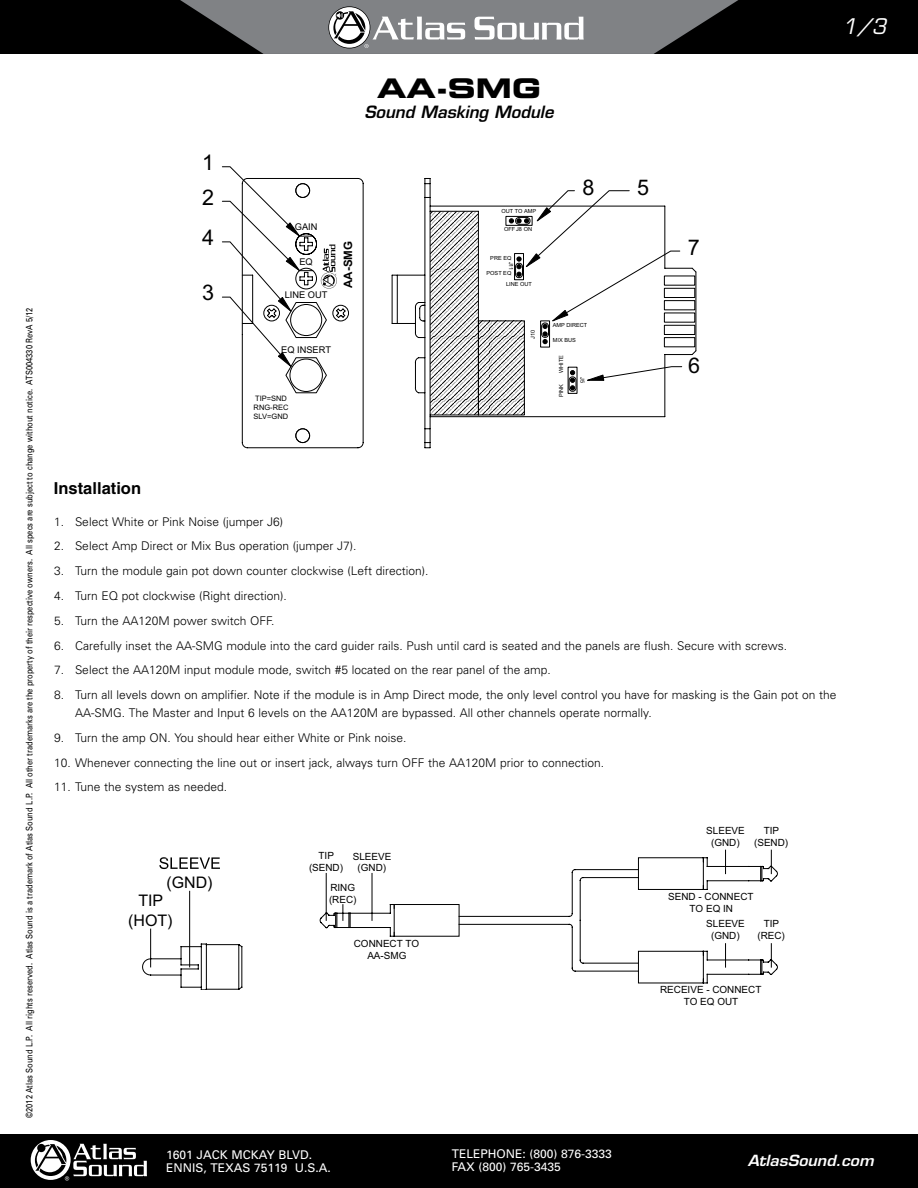
<style>
.page{position:relative;width:918px;height:1188px;background:#fff}
.page>*{position:absolute;margin:0;border:0;box-sizing:border-box;transform-origin:0 0}
.t1{font:27px "Eurostile LT Std Bold Ex 2";color:#000}
.t2{font:21.6px "Arial";color:#000}
.t3{font:italic 21px "Eurostile LT Std";color:#fff}
.t4{font:italic 600 16.5px "Eurostile LT Std";color:#000}
.t5{font:700 16.5px "Helvetica";color:#000}
.t6{font:15.9px/19.2px "Arial";color:#000;text-align:center}
.t7{font:italic 600 15px "Eurostile LT Std";color:#fff;scale:1.05 1}
.t8{font:300 12px/18px "Univers";color:#000}
.t9{font:12px/13.5px "Univers";color:#fff}
.t10{font:700 11.55px "Arial";color:#000}
.t11{font:9.9px/12px "Arial";color:#000;text-align:center}
.t12{font:9.3px "Arial";color:#000}
.t13{font:9px "Univers";color:#000;scale:.83 1}
.t14{font:7.5px/9px "Arial";color:#000}
.t15{font:5.55px "Arial";color:#000}
</style>
<div class="page">
<div style="left:0;top:0;width:918px;height:54px;background:#000"></div>
<svg style="left:180px;top:0;width:558px;height:54px"></svg>
<div style="left:0;top:1134px;width:918px;height:54px;background:#000"></div>
<svg style="left:30px;top:1140px;width:117px;height:41px"></svg>
<svg style="left:414px;top:178px;width:252px;height:270px"></svg>
<svg style="left:478px;top:368px;width:46px;height:47px"></svg>
<svg style="left:430px;top:368px;width:48px;height:47px"></svg>
<svg style="left:222px;top:166px;width:142px;height:282px"></svg>
<svg style="left:277px;top:190px;width:232px;height:178px"></svg>
<svg style="left:509px;top:190px;width:186px;height:202px"></svg>
<svg style="left:319px;top:873px;width:74px;height:64px"></svg>
<svg style="left:393px;top:849px;width:385px;height:135px"></svg>
<svg style="left:142px;top:929px;width:100px;height:61px"></svg>
<svg style="left:159px;top:857px;width:61px;height:12px"></svg>
<hr style="left:189px;top:891px;width:1px;height:76px;background:#000">
<p class="t13" style="left:24px;top:1118px;width:978px;rotate:-90deg">©2012 Atlas Sound L.P. All rights reserved. Atlas Sound is a trademark of Atlas Sound L.P. All other trademarks are the property of their respective owners. All specs are subject to change without notice. ATS004330 RevA 5/12</p>
<h2 class="t2" style="left:202px;top:150px;width:13px">1</h2>
<h2 class="t2" style="left:202px;top:185px;width:13px">2</h2>
<h2 class="t2" style="left:202px;top:226px;width:13px">4</h2>
<h2 class="t2" style="left:202px;top:280px;width:13px">3</h2>
<h1 class="t1" style="left:377px;top:70px;width:165px">AA-SMG</h1>
<h3 class="t4" style="left:364px;top:102px;width:191px">Sound Masking Module</h3>
<p class="t12" style="left:295px;top:221px;width:24px">GAIN</p>
<p class="t12" style="left:299px;top:256px;width:15px">EQ</p>
<p class="t12" style="left:285px;top:290px;width:44px">LINE OUT</p>
<p class="t10" style="left:342px;top:288px;width:49px;rotate:-90deg">AA-SMG</p>
<p class="t12" style="left:281px;top:345px;width:51px">EQ INSERT</p>
<p class="t14" style="left:254px;top:394px;width:37px">TIP=SND<br>RNG-REC<br>SLV=GND</p>
<p class="t15" style="left:502px;top:208px;width:36px">OUT TO AMP</p>
<p class="t15" style="left:504px;top:225px;width:30px">OFFJ8 N</p>
<p class="t15" style="left:524px;top:225px;width:6px">O</p>
<p class="t15" style="left:490px;top:254px;width:23px">PRE EQ</p>
<p class="t15" style="left:487px;top:270px;width:26px">POST EQ</p>
<p class="t15" style="left:514px;top:262px;width:10px;rotate:90deg">J11</p>
<p class="t15" style="left:506px;top:281px;width:27px">LINE OUT</p>
<p class="t15" style="left:530px;top:339px;width:11px;rotate:-90deg">J10</p>
<h2 class="t2" style="left:583px;top:175px;width:13px">8</h2>
<p class="t15" style="left:553px;top:322px;width:36px">AMP DIRECT</p>
<p class="t15" style="left:553px;top:337px;width:25px">MIX BUS</p>
<p class="t15" style="left:586px;top:377px;width:7px;rotate:90deg">J5</p>
<p class="t15" style="left:558px;top:373px;width:20px;rotate:-90deg">WHITE</p>
<p class="t15" style="left:558px;top:397px;width:15px;rotate:-90deg">PINK</p>
<h2 class="t2" style="left:637px;top:175px;width:13px">5</h2>
<h2 class="t2" style="left:688px;top:236px;width:13px">7</h2>
<h2 class="t2" style="left:688px;top:354px;width:13px">6</h2>
<h3 class="t3" style="left:842px;top:13px;width:46px">1/3</h3>
<h3 class="t5" style="left:54px;top:478px;width:89px">Installation</h3>
<p class="t8" style="left:54px;top:512px;width:231px">1. Select White or Pink Noise (jumper J6)</p>
<p class="t8" style="left:54px;top:537px;width:304px">2. Select Amp Direct or Mix Bus operation (jumper J7).</p>
<p class="t8" style="left:54px;top:562px;width:376px">3. Turn the module gain pot down counter clockwise (Left direction).</p>
<p class="t8" style="left:54px;top:586px;width:234px">4. Turn EQ pot clockwise (Right direction).</p>
<p class="t8" style="left:54px;top:611px;width:222px">5. Turn the AA120M power switch OFF.</p>
<p class="t8" style="left:54px;top:636px;width:735px">6. Carefully inset the AA-SMG module into the card guider rails. Push until card is seated and the panels are flush. Secure with screws.</p>
<p class="t8" style="left:54px;top:661px;width:498px">7. Select the AA120M input module mode, switch #5 located on the rear panel of the amp.</p>
<p class="t8" style="left:75px;top:685px;width:763px;text-indent:-21px">8. Turn all levels down on amplifier. Note if the module is in Amp Direct mode, the only level control you have for masking is the Gain pot on the<br>AA-SMG. The Master and Input 6 levels on the AA120M are bypassed. All other channels operate normally.</p>
<p class="t8" style="left:54px;top:728px;width:354px">9. Turn the amp ON. You should hear either White or Pink noise.</p>
<p class="t8" style="left:54px;top:753px;width:552px">10. Whenever connecting the line out or insert jack, always turn OFF the AA120M prior to connection.</p>
<p class="t8" style="left:54px;top:778px;width:175px">11. Tune the system as needed.</p>
<h3 class="t6" style="left:166px;top:873px;width:48px">(GND)</h3>
<h3 class="t6" style="left:128px;top:891px;width:46px">TIP (HOT)</h3>
<p class="t11" style="left:309px;top:850px;width:36px">TIP (SEND)</p>
<p class="t11" style="left:329px;top:881px;width:29px;text-align:left">RING (REC)</p>
<p class="t11" style="left:353px;top:850px;width:40px">SLEEVE (GND)</p>
<p class="t11" style="left:354px;top:938px;width:67px">CONNECT TO<br>AA-SMG</p>
<p class="t11" style="left:706px;top:824px;width:40px">SLEEVE (GND)</p>
<p class="t11" style="left:754px;top:824px;width:36px">TIP (SEND)</p>
<p class="t11" style="left:668px;top:890px;width:87px">SEND - CONNECT<br>TO EQ IN</p>
<p class="t11" style="left:706px;top:918px;width:40px">SLEEVE (GND)</p>
<p class="t11" style="left:757px;top:918px;width:29px">TIP (REC)</p>
<p class="t11" style="left:660px;top:984px;width:103px">RECEIVE - CONNECT<br>TO EQ OUT</p>
<p class="t9" style="left:166px;top:1148px;width:166px">1601 JACK MCKAY BLVD.<br>ENNIS, TEXAS 75119 U.S.A.</p>
<p class="t9" style="left:452px;top:1147px;width:162px">TELEPHONE: (800) 876-3333<br>FAX (800) 765-3435</p>
<p class="t7" style="left:748px;top:1151px;width:121px">AtlasSound.com</p>
</div>
